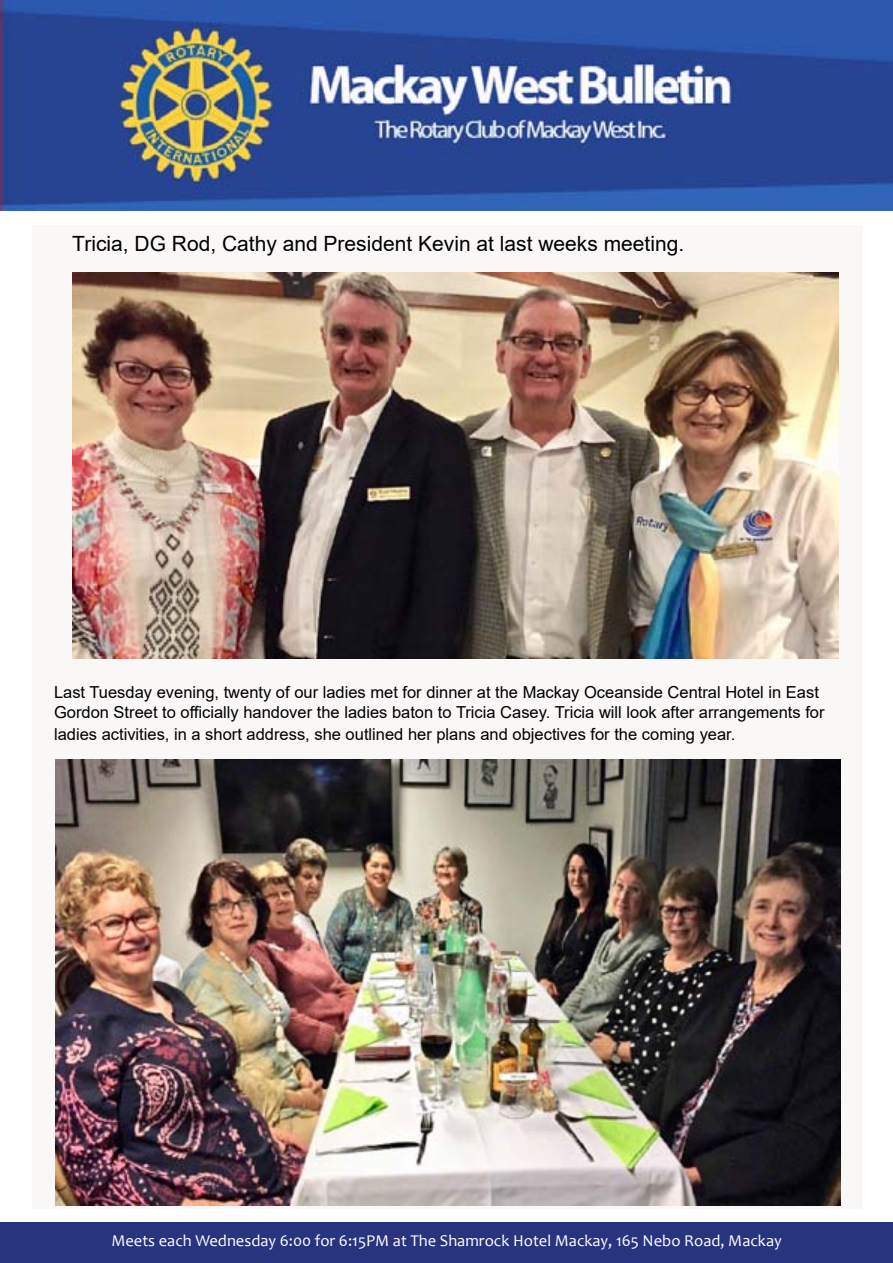
<style>
.page{position:relative;width:893px;height:1263px;background:#fff}
.page>*{position:absolute;margin:0;border:0;box-sizing:border-box;transform-origin:0 0}
.t1{font:21px "Arial";color:#000}
.t2{font:16.5px/19.8px "Arial";color:#000}
.t3{font:16.5px "Candara";color:#fff}
</style>
<div class="page">
<img style="left:0;top:0;width:893px;height:211px">
<div style="left:0;top:1222px;width:893px;height:41px;background:#28347e"></div>
<div style="left:32px;top:225px;width:829px;height:984px;background:#faf7f7"></div>
<img style="left:72px;top:272px;width:767px;height:386px">
<img style="left:55px;top:759px;width:785px;height:447px">
<p class="t1" style="left:72px;top:229px;width:613px">Tricia, DG Rod, Cathy and President Kevin at last weeks meeting.</p>
<p class="t2" style="left:54px;top:682px;width:772px">Last Tuesday evening, twenty of our ladies met for dinner at the Mackay Oceanside Central Hotel in East<br>Gordon Street to officially handover the ladies baton to Tricia Casey. Tricia will look after arrangements for</p>
<p class="t2" style="left:54px;top:724px;width:683px">ladies activities, in a short address, she outlined her plans and objectives for the coming year.</p>
<p class="t3" style="left:111px;top:1230px;width:672px">Meets each Wednesday 6:00 for 6:15PM at The Shamrock Hotel Mackay, 165 Nebo Road, Mackay</p>
</div>
